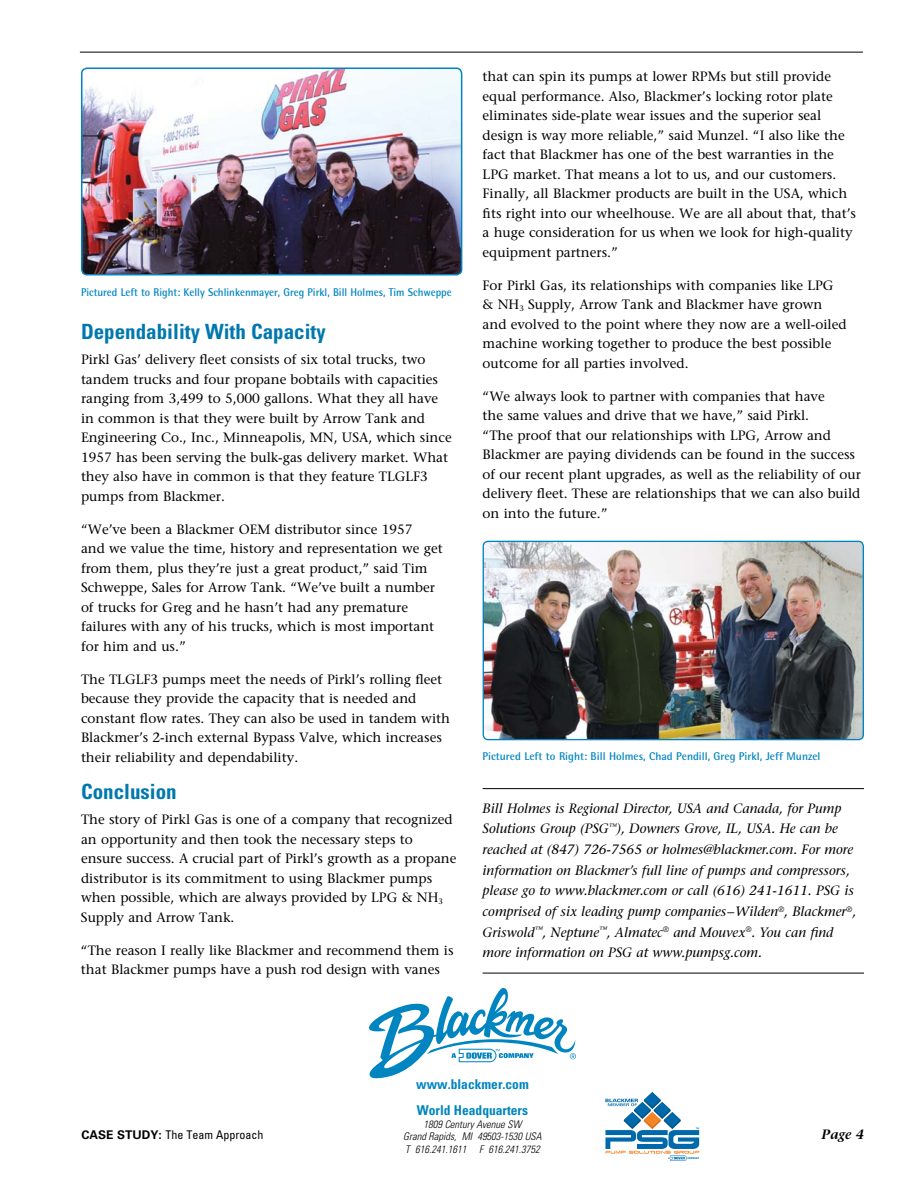
<style>
.page{position:relative;width:918px;height:1188px;background:#fff}
.page>*{position:absolute;margin:0;border:0;box-sizing:border-box;transform-origin:0 0}
.t1{font:700 condensed 21px "Univers";color:#0078ae}
.t2{font:13.5px/19.5px "Stone Serif";color:#000}
.t3{font:italic 13.5px/20.7px "Stone Serif";color:#000}
.t4{font:700 condensed 13.5px "Univers";color:#0085c0}
.t5{font:italic 600 13.5px "Stone Serif";color:#000}
.t6{font:condensed 12px "Univers";color:#000}
.t7{font:700 11.25px "Rotis Semi Sans";color:#0085c0;scale:.95 1}
.t8{font:700 11.25px "Rotis Semi Sans";color:#0085c0}
.t9{font:italic 300 condensed 10.5px/12.6px "Univers";color:#000;text-align:center}
.s1{font-weight:700;font-stretch:normal}
</style>
<div class="page">
<svg style="left:369px;top:988px;width:207px;height:91px"></svg>
<svg style="left:605px;top:1092px;width:94px;height:69px"></svg>
<img style="left:483px;top:541px;width:380px;height:199px;border-radius:5px">
<div style="left:483px;top:541px;width:381px;height:199px;border:1px solid #0085c0;border-radius:5px"></div>
<hr style="left:483px;top:788px;width:381px;height:1px;background:#000">
<hr style="left:483px;top:973px;width:381px;height:1px;background:#000">
<hr style="left:80px;top:52px;width:783px;height:1px;background:#000">
<img style="left:82px;top:68px;width:380px;height:207px;border-radius:5px">
<div style="left:81px;top:68px;width:381px;height:207px;border:1px solid #0085c0;border-radius:5px"></div>
<p class="t7" style="left:81px;top:288px;width:392px">Pictured Left to Right: Kelly Schlinkenmayer, Greg Pirkl, Bill Holmes, Tim Schweppe</p>
<h1 class="t1" style="left:81px;top:324px;width:246px">Dependability With Capacity</h1>
<p class="t2" style="left:81px;top:351px;width:372px">Pirkl Gas’ delivery fleet consists of six total trucks, two tandem trucks and four propane bobtails with capacities ranging from 3,499 to 5,000 gallons. What they all have in common is that they were built by Arrow Tank and Engineering Co., Inc., Minneapolis, MN, USA, which since 1957 has been serving the bulk-gas delivery market. What they also have in common is that they feature TLGLF3 pumps from Blackmer.</p>
<p class="t2" style="left:81px;top:521px;width:363px">“We’ve been a Blackmer OEM distributor since 1957<br>and we value the time, history and representation we get from them, plus they’re just a great product,” said Tim Schweppe, Sales for Arrow Tank. “We’ve built a number of trucks for Greg and he hasn’t had any premature failures with any of his trucks, which is most important for him and us.”</p>
<p class="t2" style="left:81px;top:671px;width:371px">The TLGLF3 pumps meet the needs of Pirkl’s rolling fleet because they provide the capacity that is needed and constant flow rates. They can also be used in tandem with Blackmer’s 2-inch external Bypass Valve, which increases their reliability and dependability.</p>
<h1 class="t1" style="left:81px;top:784px;width:97px">Conclusion</h1>
<p class="t2" style="left:81px;top:811px;width:377px">The story of Pirkl Gas is one of a company that recognized an opportunity and then took the necessary steps to ensure success. A crucial part of Pirkl’s growth as a propane distributor is its commitment to using Blackmer pumps when possible, which are always provided by LPG &amp; NH<sub>3<br></sub>Supply and Arrow Tank.</p>
<p class="t2" style="left:81px;top:942px;width:374px">“The reason I really like Blackmer and recommend them is that Blackmer pumps have a push rod design with vanes</p>
<p class="t2" style="left:483px;top:68px;width:375px">that can spin its pumps at lower RPMs but still provide equal performance. Also, Blackmer’s locking rotor plate eliminates side-plate wear issues and the superior seal design is way more reliable,” said Munzel. “I also like the fact that Blackmer has one of the best warranties in the LPG market. That means a lot to us, and our customers.<br>Finally, all Blackmer products are built in the USA, which fits right into our wheelhouse. We are all about that, that’s a huge consideration for us when we look for high-quality equipment partners.”</p>
<p class="t2" style="left:483px;top:277px;width:366px">For Pirkl Gas, its relationships with companies like LPG &amp; NH<sub>3</sub> Supply, Arrow Tank and Blackmer have grown and evolved to the point where they now are a well-oiled machine working together to produce the best possible outcome for all parties involved.</p>
<p class="t2" style="left:483px;top:388px;width:380px">“We always look to partner with companies that have<br>the same values and drive that we have,” said Pirkl.<br>“The proof that our relationships with LPG, Arrow and Blackmer are paying dividends can be found in the success of our recent plant upgrades, as well as the reliability of our delivery fleet. These are relationships that we can also build on into the future.”</p>
<p class="t8" style="left:483px;top:752px;width:339px">Pictured Left to Right: Bill Holmes, Chad Pendill, Greg Pirkl, Jeff Munzel</p>
<p class="t3" style="left:483px;top:799px;width:375px">Bill Holmes is Regional Director, USA and Canada, for Pump Solutions Group (PSG<sup>™</sup>), Downers Grove, IL, USA. He can be reached at (847) 726-7565 or holmes@blackmer.com. For more information on Blackmer’s full line of pumps and compressors, please go to www.blackmer.com or call (616) 241-1611. PSG is comprised of six leading pump companies–Wilden<sup>®</sup>, Blackmer<sup>®</sup>, Griswold<sup>™</sup>, Neptune<sup>™</sup>, Almatec<sup>®</sup> and Mouvex<sup>®</sup>. You can find more information on PSG at www.pumpsg.com.</p>
<p class="t6" style="left:82px;top:1130px;width:183px"><span class="s1">CASE STUDY:</span> The Team Approach</p>
<p class="t4" style="left:416px;top:1079px;width:114px">www.blackmer.com</p>
<p class="t4" style="left:417px;top:1105px;width:113px">World Headquarters</p>
<p class="t9" style="left:403px;top:1119px;width:140px">1809 Century Avenue SW<br>Grand Rapids, MI 49503-1530 USA<br>T 616.241.1611 F 616.241.3752</p>
<p class="t5" style="left:822px;top:1129px;width:44px">Page 4</p>
</div>
